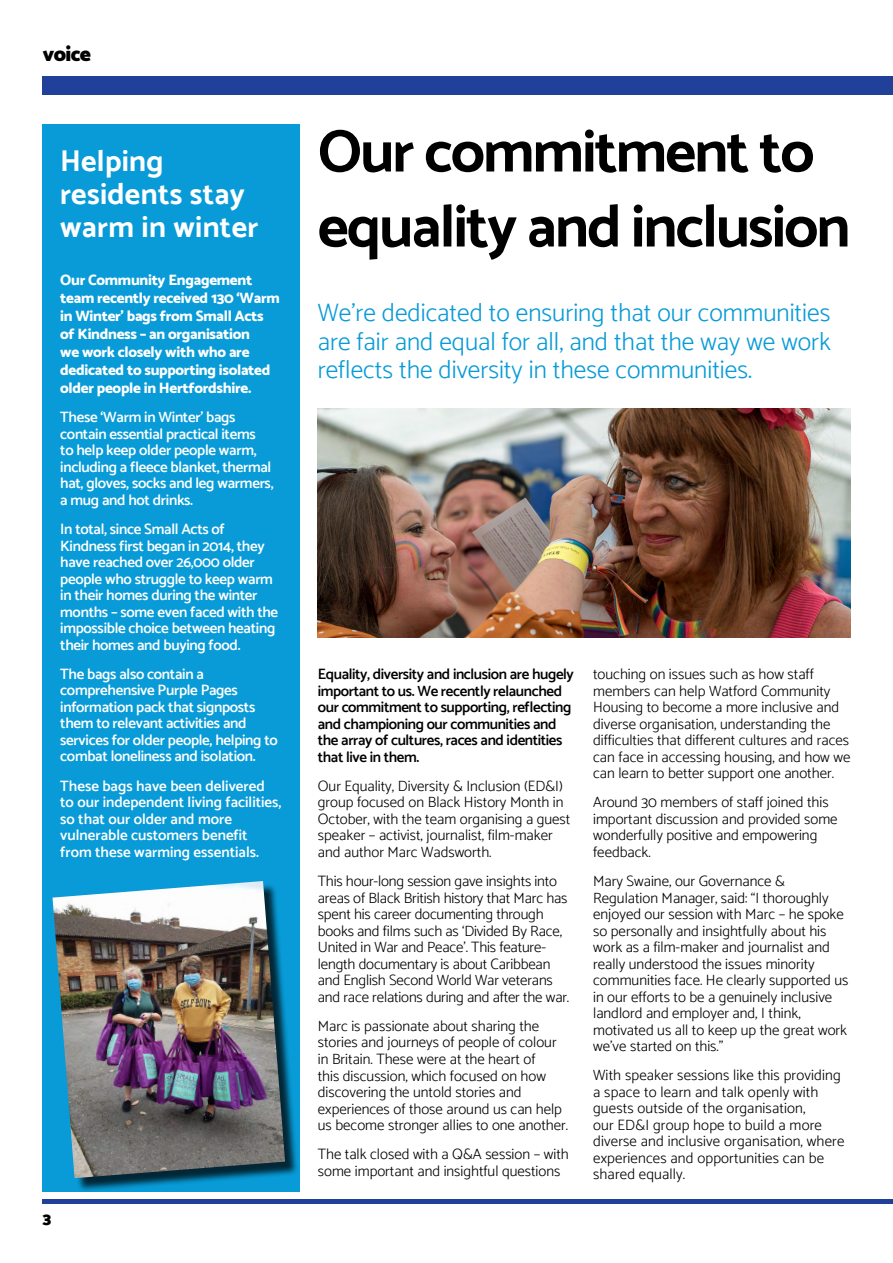
<style>
.page{position:relative;width:893px;height:1263px;background:#fff}
.page>*{position:absolute;margin:0;border:0;box-sizing:border-box;transform-origin:0 0}
.t1{font:700 60px/75px "Catamaran";letter-spacing:-.03em;color:#000}
.t2{font:700 30px/33px "Catamaran";letter-spacing:.01em;color:#fff}
.t3{font:300 25.5px/28.5px "Catamaran";color:#089bd7;text-align:justify}
.t4{font:900 21px "Catamaran";letter-spacing:-.03em;color:#000}
.t5{font:900 16.5px "Catamaran";color:#000}
.t6{font:300 15px/16.5px "Catamaran";color:#000}
.t7{font:600 15px/16.5px "Catamaran";letter-spacing:-.02em;color:#fff}
.t8{font:600 15px/16.5px "Catamaran";letter-spacing:-.025em;color:#000}
.t9{font:800 15px/18px "Catamaran";letter-spacing:-.02em;color:#fff}
.t10{font:600 15px/16.5px "Catamaran";color:#fff}
</style>
<div class="page">
<div style="left:43px;top:1199px;width:850px;height:5px;background:#21409a"></div>
<div style="left:43px;top:77px;width:850px;height:18px;background:#21409a"></div>
<img style="left:318px;top:408px;width:532px;height:230px">
<div style="left:43px;top:124px;width:257px;height:1067px;background:#089bd7"></div>
<div style="left:54px;top:883px;width:245px;height:309px;background:#000;opacity:.75"></div>
<img style="left:52px;top:881px;width:233px;height:297px">
<h3 class="t4" style="left:43px;top:42px;width:50px">voice</h3>
<h2 class="t2" style="left:60px;top:145px;width:200px">Helping residents stay warm in winter</h2>
<p class="t9" style="left:60px;top:271px;width:221px">Our Community Engagement team recently received 130 ‘Warm in Winter’ bags from Small Acts of Kindness – an organisation<br>we work closely with who are dedicated to supporting isolated older people in Hertfordshire.</p>
<p class="t7" style="left:60px;top:409px;width:215px">These ‘Warm in Winter’ bags contain essential practical items<br>to help keep older people warm, including a fleece blanket, thermal hat, gloves, socks and leg warmers, a mug and hot drinks.</p>
<p class="t7" style="left:60px;top:521px;width:220px">In total, since Small Acts of<br>Kindness first began in 2014, they have reached over 26,000 older people who struggle to keep warm in their homes during the winter months – some even faced with the impossible choice between heating their homes and buying food.</p>
<p class="t7" style="left:60px;top:665px;width:219px">The bags also contain a comprehensive Purple Pages information pack that signposts them to relevant activities and services for older people, helping to combat loneliness and isolation.</p>
<p class="t10" style="left:60px;top:777px;width:223px">These bags have been delivered to our independent living facilities, so that our older and more vulnerable customers benefit from these warming essentials.</p>
<p class="t5" style="left:43px;top:1209px;width:10px">3</p>
<h1 class="t1" style="left:318px;top:113px;width:534px">Our commitment to equality and inclusion</h1>
<h3 class="t3" style="left:318px;top:298px;width:514px">We’re dedicated to ensuring that our communities are fair and equal for all, and that the way we work reflects the diversity in these communities.</h3>
<p class="t8" style="left:318px;top:666px;width:258px">Equality, diversity and inclusion are hugely important to us. We recently relaunched our commitment to supporting, reflecting and championing our communities and the array of cultures, races and identities that live in them.</p>
<p class="t6" style="left:318px;top:777px;width:254px">Our Equality, Diversity &amp; Inclusion (ED&amp;I) group focused on Black History Month in October, with the team organising a guest speaker – activist, journalist, film-maker and author Marc Wadsworth.</p>
<p class="t6" style="left:318px;top:873px;width:253px">This hour-long session gave insights into areas of Black British history that Marc has spent his career documenting through books and films such as ‘Divided By Race, United in War and Peace’. This feature&shy;length documentary is about Caribbean and English Second World War veterans and race relations during and after the war.</p>
<p class="t6" style="left:318px;top:1017px;width:252px">Marc is passionate about sharing the stories and journeys of people of colour in Britain. These were at the heart of<br>this discussion, which focused on how discovering the untold stories and experiences of those around us can help us become stronger allies to one another.</p>
<p class="t6" style="left:318px;top:1146px;width:252px">The talk closed with a Q&amp;A session – with some important and insightful questions</p>
<p class="t6" style="left:593px;top:666px;width:259px">touching on issues such as how staff members can help Watford Community Housing to become a more inclusive and diverse organisation, understanding the difficulties that different cultures and races can face in accessing housing, and how we can learn to better support one another.</p>
<p class="t6" style="left:593px;top:794px;width:246px">Around 30 members of staff joined this important discussion and provided some wonderfully positive and empowering feedback.</p>
<p class="t6" style="left:593px;top:873px;width:257px">Mary Swaine, our Governance &amp; Regulation Manager, said: “I thoroughly enjoyed our session with Marc – he spoke so personally and insightfully about his work as a film-maker and journalist and really understood the issues minority communities face. He clearly supported us in our efforts to be a genuinely inclusive landlord and employer and, I think, motivated us all to keep up the great work we’ve started on this.”</p>
<p class="t6" style="left:593px;top:1067px;width:253px">With speaker sessions like this providing a space to learn and talk openly with guests outside of the organisation,<br>our ED&amp;I group hope to build a more diverse and inclusive organisation, where experiences and opportunities can be shared equally.</p>
</div>
